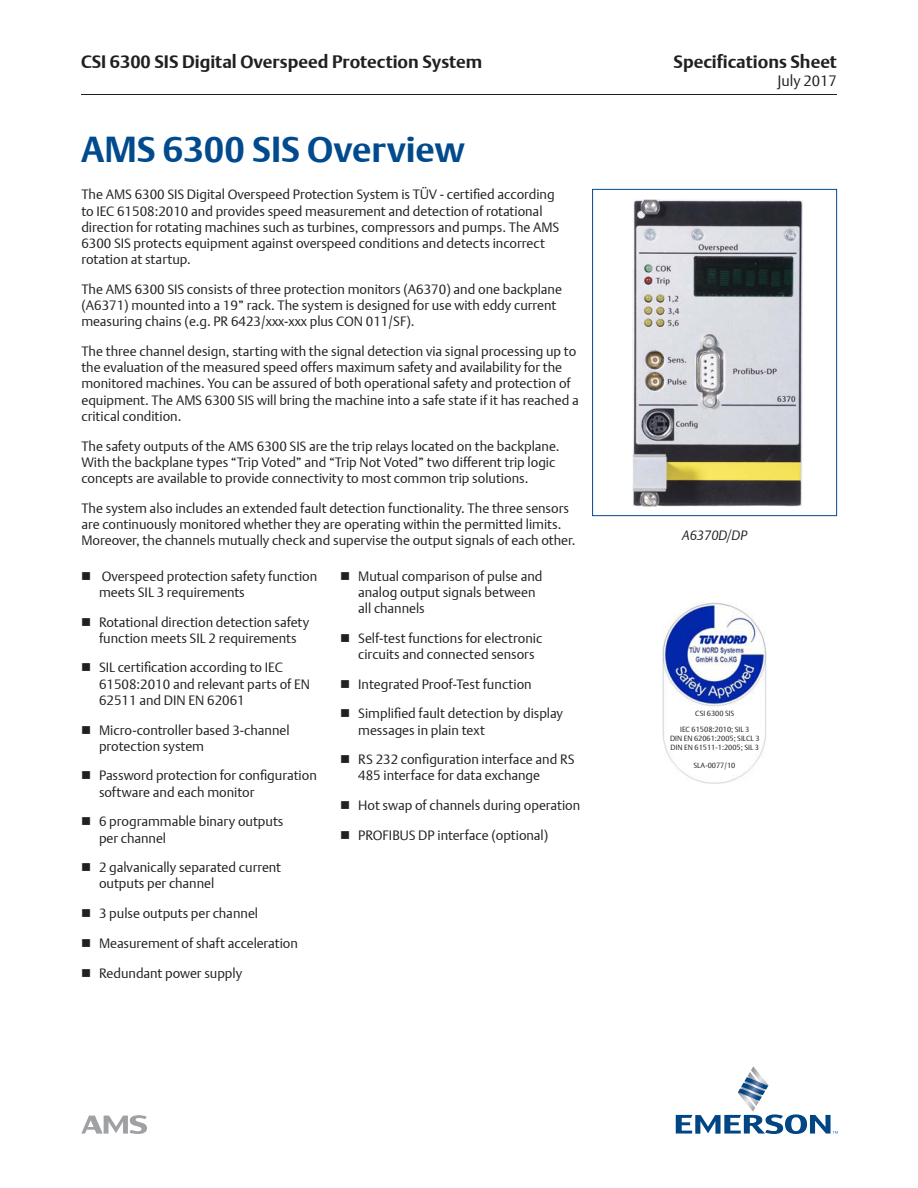
<style>
.page{position:relative;width:918px;height:1188px;background:#fff}
.page>*{position:absolute;margin:0;border:0;box-sizing:border-box;transform-origin:0 0}
.Document_Title_with{font:700 36px "DTL Argo T";color:#004a8d}
.t1{font:700 18px "DTL Argo T";color:#231f20}
.t2{font:15px "DTL Argo T Light";color:#231f20}
.Table_Text{font:13.5px/16.2px "DTL Argo T Light";color:#231f20}
.Image_Caption{font:italic 13.5px "DTL Argo T Light";color:#231f20}
.Table_Text-2{font:7.5px/9px "DTL Argo T Light";color:#231f20;text-align:center}
</style>
<div class="page">
<hr style="left:81px;top:94px;width:756px;height:1px;background:#231f20">
<svg style="left:676px;top:1066px;width:162px;height:68px"></svg>
<svg style="left:81px;top:1115px;width:66px;height:19px"></svg>
<img style="left:633px;top:199px;width:169px;height:308px">
<div style="left:592px;top:189px;width:245px;height:327px;border:1px solid #004a8d"></div>
<img style="left:662px;top:602px;width:105px;height:181px">
<h2 class="t1" style="left:81px;top:51px;width:403px">CSI 6300 SIS Digital Overspeed Protection System</h2>
<h2 class="t1" style="left:674px;top:51px;width:165px">Specifications Sheet</h2>
<p class="t2" style="left:777px;top:72px;width:61px">July 2017</p>
<p class="Document_Title_with" style="left:81px;top:128px;width:386px">AMS 6300 SIS Overview</p>
<p class="Table_Text" style="left:81px;top:186px;width:479px">The AMS 6300 SIS Digital Overspeed Protection System is TÜV - certified according to IEC 61508:2010 and provides speed measurement and detection of rotational direction for rotating machines such as turbines, compressors and pumps. The AMS 6300 SIS protects equipment against overspeed conditions and detects incorrect rotation at startup.</p>
<p class="Table_Text" style="left:81px;top:281px;width:482px">The AMS 6300 SIS consists of three protection monitors (A6370) and one backplane (A6371) mounted into a 19” rack. The system is designed for use with eddy current measuring chains (e.g. PR 6423/xxx-xxx plus CON 011/SF).</p>
<p class="Table_Text" style="left:81px;top:343px;width:499px">The three channel design, starting with the signal detection via signal processing up to the evaluation of the measured speed offers maximum safety and availability for the monitored machines. You can be assured of both operational safety and protection of equipment. The AMS 6300 SIS will bring the machine into a safe state if it has reached a critical condition.</p>
<p class="Table_Text" style="left:81px;top:438px;width:480px">The safety outputs of the AMS 6300 SIS are the trip relays located on the backplane.<br>With the backplane types “Trip Voted” and “Trip Not Voted” two different trip logic concepts are available to provide connectivity to most common trip solutions.</p>
<p class="Table_Text" style="left:81px;top:500px;width:496px">The system also includes an extended fault detection functionality. The three sensors are continuously monitored whether they are operating within the permitted limits.<br>Moreover, the channels mutually check and supervise the output signals of each other.</p>
<p class="Table_Text" style="left:99px;top:568px;width:220px">Overspeed protection safety function meets SIL 3 requirements</p>
<p class="Table_Text" style="left:99px;top:614px;width:212px">Rotational direction detection safety function meets SIL 2 requirements</p>
<p class="Table_Text" style="left:99px;top:659px;width:212px">SIL certification according to IEC<br>61508:2010 and relevant parts of EN<br>62511 and DIN EN 62061</p>
<p class="Table_Text" style="left:99px;top:722px;width:192px">Micro-controller based 3-channel protection system</p>
<p class="Table_Text" style="left:99px;top:767px;width:219px">Password protection for configuration software and each monitor</p>
<p class="Table_Text" style="left:99px;top:813px;width:186px">6 programmable binary outputs per channel</p>
<p class="Table_Text" style="left:99px;top:859px;width:184px">2 galvanically separated current outputs per channel</p>
<p class="Table_Text" style="left:99px;top:905px;width:160px">3 pulse outputs per channel</p>
<p class="Table_Text" style="left:99px;top:935px;width:201px">Measurement of shaft acceleration</p>
<p class="Table_Text" style="left:99px;top:965px;width:145px">Redundant power supply</p>
<p class="Table_Text" style="left:358px;top:568px;width:186px">Mutual comparison of pulse and analog output signals between all channels</p>
<p class="Table_Text" style="left:358px;top:630px;width:186px">Self-test functions for electronic circuits and connected sensors</p>
<p class="Table_Text" style="left:358px;top:676px;width:175px">Integrated Proof-Test function</p>
<p class="Table_Text" style="left:358px;top:705px;width:206px">Simplified fault detection by display messages in plain text</p>
<p class="Table_Text" style="left:358px;top:751px;width:218px">RS 232 configuration interface and RS<br>485 interface for data exchange</p>
<p class="Table_Text" style="left:358px;top:797px;width:224px">Hot swap of channels during operation</p>
<p class="Table_Text" style="left:358px;top:827px;width:192px">PROFIBUS DP interface (optional)</p>
<p class="Image_Caption" style="left:682px;top:527px;width:66px">A6370D/DP</p>
<p class="Table_Text-2" style="left:695px;top:709px;width:41px">CSI 6300 SIS</p>
<p class="Table_Text-2" style="left:670px;top:724px;width:91px">IEC 61508:2010; SIL 3<br>DIN EN 62061:2005; SILCL 3<br>DIN EN 61511-1:2005; SIL 3</p>
<p class="Table_Text-2" style="left:693px;top:760px;width:43px">SLA-0077/10</p>
</div>
